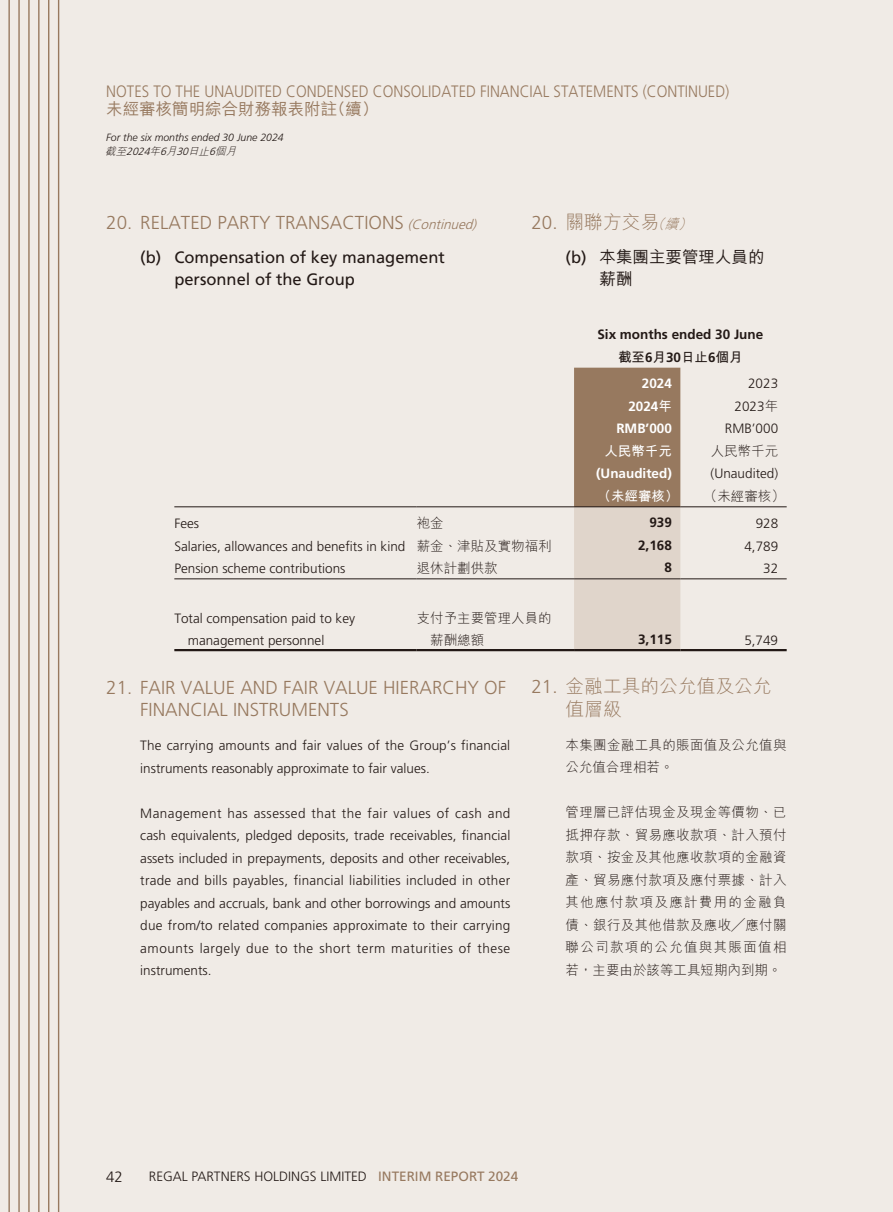
<style>
.page{position:relative;width:893px;height:1212px;background:#f0ebe6}
.page>*{position:absolute;margin:0;border:0;box-sizing:border-box;transform-origin:0 0}
.t1{font:300 18.75px/22.5px "Frutiger LT Std";color:#97795f}
.t2{font:300 18.75px/22.5px "M Hei HK";color:#97795f}
.t3{font:300 16.5px "Frutiger LT Std";color:#97795f;scale:.9 1}
.t4{font:16.5px/22.5px "Frutiger LT Std";color:#231916}
.t5{font:500 16.5px "M Hei HK";color:#97795f}
.t6{font:500 16.5px/22.5px "M Hei HK";color:#231916}
.t7{font:300 15px "Frutiger LT Std";color:#231916}
.t8{font:300 13.5px/22.5px "Frutiger LT Std";color:#231916}
.t9{font:300 13.5px/22.5px "M Hei HK";letter-spacing:.015em;color:#231916}
.t10{font:700 13.5px "Frutiger LT Std";color:#231916}
.t11{font:700 13.5px "Frutiger LT Std";color:#fff}
.t12{font:700 13.5px "M Hei HK";color:#231916}
.t13{font:700 13.5px "M Hei HK";color:#fff}
.t14{font:italic 300 10.5px "Frutiger LT Std";color:#231916}
.t15{font:italic 300 10.5px "M Hei HK";color:#231916}
.s1{font-family:"Frutiger LT Std"}
.s2{font-style:italic;font-size:13.5px}
.s3{font-family:"Frutiger LT Std";font-weight:400}
.s4{font-family:"M Hei HK"}
.s5{font-weight:400;color:#97795f}
</style>
<div class="page">
<hr style="left:8px;top:0;width:2px;height:1212px;background:#97795f">
<hr style="left:18px;top:0;width:2px;height:1212px;background:#97795f">
<hr style="left:28px;top:0;width:2px;height:1212px;background:#97795f">
<hr style="left:38px;top:0;width:2px;height:1212px;background:#97795f">
<hr style="left:48px;top:0;width:1px;height:1212px;background:#97795f">
<hr style="left:58px;top:0;width:1px;height:1212px;background:#97795f">
<svg style="left:574px;top:368px;width:106px;height:281px;background:#bba795"></svg>
<hr style="left:174px;top:506px;width:243px;height:1px;background:#231916">
<hr style="left:417px;top:506px;width:157px;height:1px;background:#231916">
<hr style="left:574px;top:506px;width:106px;height:1px;background:#231916">
<hr style="left:680px;top:506px;width:107px;height:1px;background:#231916">
<hr style="left:174px;top:578px;width:243px;height:1px;background:#231916">
<hr style="left:417px;top:578px;width:157px;height:1px;background:#231916">
<hr style="left:574px;top:578px;width:106px;height:1px;background:#231916">
<hr style="left:680px;top:578px;width:107px;height:1px;background:#231916">
<hr style="left:174px;top:649px;width:243px;height:2px;background:#231916">
<hr style="left:417px;top:649px;width:157px;height:2px;background:#231916">
<hr style="left:574px;top:649px;width:106px;height:2px;background:#231916">
<hr style="left:680px;top:649px;width:107px;height:2px;background:#231916">
<p class="t3" style="left:106px;top:82px;width:694px">NOTES TO THE UNAUDITED CONDENSED CONSOLIDATED FINANCIAL STATEMENTS (CONTINUED)</p>
<p class="t5" style="left:106px;top:97px;width:274px">未經審核簡明綜合財務報表附註（續）</p>
<p class="t14" style="left:106px;top:131px;width:179px">For the six months ended 30 June 2024</p>
<p class="t15" style="left:105px;top:145px;width:135px">截至<span class="s1">2024</span>年<span class="s1">6</span>月<span class="s1">30</span>日止<span class="s1">6</span>個月</p>
<h1 class="t1" style="left:106px;top:212px;width:375px">20. RELATED PARTY TRANSACTIONS <span class="s2">(Continued)</span></h1>
<p class="t4" style="left:174px;top:246px;width:272px;text-indent:-34px">(b) Compensation of key management personnel of the Group</p>
<h1 class="t2" style="left:531px;top:211px;width:165px"><span class="s1">20.</span> 關聯方交易<span class="s2">（續）</span></h1>
<p class="t6" style="left:600px;top:244px;width:166px;text-indent:-34px"><span class="s3">(b)</span> 本集團主要管理人員的薪酬</p>
<p class="t10" style="left:597px;top:326px;width:167px">Six months ended 30 June</p>
<p class="t12" style="left:618px;top:347px;width:126px">截至<span class="s1">6</span>月<span class="s1">30</span>日止<span class="s1">6</span>個月</p>
<p class="t11" style="left:642px;top:375px;width:32px">2024</p>
<p class="t8" style="left:748px;top:373px;width:32px">2023</p>
<p class="t11" style="left:628px;top:398px;width:45px">2024<span class="s4">年</span></p>
<p class="t8" style="left:735px;top:395px;width:45px">2023<span class="s4">年</span></p>
<p class="t11" style="left:616px;top:420px;width:57px">RMB’000</p>
<p class="t8" style="left:725px;top:418px;width:55px">RMB’000</p>
<p class="t13" style="left:604px;top:441px;width:69px">人民幣千元</p>
<p class="t9" style="left:711px;top:440px;width:69px">人民幣千元</p>
<p class="t11" style="left:596px;top:465px;width:77px">(Unaudited)</p>
<p class="t8" style="left:711px;top:463px;width:69px">(Unaudited)</p>
<p class="t13" style="left:598px;top:486px;width:82px">（未經審核）</p>
<p class="t9" style="left:704px;top:485px;width:82px">（未經審核）</p>
<p class="t8" style="left:174px;top:512px;width:26px">Fees</p>
<p class="t9" style="left:417px;top:512px;width:28px">袍金</p>
<p class="t10" style="left:649px;top:515px;width:24px">939</p>
<p class="t8" style="left:756px;top:512px;width:24px">928</p>
<p class="t8" style="left:174px;top:535px;width:379px">Salaries, allowances and benefits in kind <span class="s4">薪金、津貼及實物福利</span></p>
<p class="t10" style="left:638px;top:537px;width:35px">2,168</p>
<p class="t8" style="left:744px;top:535px;width:35px">4,789</p>
<p class="t8" style="left:174px;top:557px;width:173px">Pension scheme contributions</p>
<p class="t9" style="left:417px;top:557px;width:82px">退休計劃供款</p>
<p class="t10" style="left:664px;top:560px;width:9px">8</p>
<p class="t8" style="left:763px;top:557px;width:17px">32</p>
<p class="t8" style="left:188px;top:607px;width:169px;text-indent:-13px">Total compensation paid to key management personnel</p>
<p class="t9" style="left:430px;top:606px;width:123px;text-indent:-13px">支付予主要管理人員的薪酬總額</p>
<p class="t10" style="left:638px;top:632px;width:35px">3,115</p>
<p class="t8" style="left:744px;top:629px;width:35px">5,749</p>
<h1 class="t1" style="left:140px;top:676px;width:367px;text-indent:-34px">21. FAIR VALUE AND FAIR VALUE HIERARCHY OF<br>FINANCIAL INSTRUMENTS</h1>
<p class="t8" style="left:140px;top:734px;width:371px">The carrying amounts and fair values of the Group’s financial instruments reasonably approximate to fair values.</p>
<p class="t8" style="left:140px;top:802px;width:372px;text-align:justify">Management has assessed that the fair values of cash and cash equivalents, pledged deposits, trade receivables, financial assets included in prepayments, deposits and other receivables, trade and bills payables, financial liabilities included in other payables and accruals, bank and other borrowings and amounts due from/to related companies approximate to their carrying amounts largely due to the short term maturities of these instruments.</p>
<h1 class="t2" style="left:566px;top:675px;width:208px;text-indent:-34px"><span class="s1">21.</span> 金融工具的公允值及公允值層級</h1>
<p class="t9" style="left:566px;top:733px;width:223px">本集團金融工具的賬面值及公允值與公允值合理相若。</p>
<p class="t9" style="left:566px;top:801px;width:223px;text-align:justify">管理層已評估現金及現金等價物、已抵押存款、貿易應收款項、計入預付款項、按金及其他應收款項的金融資產、貿易應付款項及應付票據、計入其他應付款項及應計費用的金融負債、銀行及其他借款及應收╱應付關聯公司款項的公允值與其賬面值相若，主要由於該等工具短期內到期。</p>
<p class="t7" style="left:106px;top:1168px;width:18px">42</p>
<p class="t8" style="left:149px;top:1165px;width:371px">REGAL PARTNERS HOLDINGS LIMITED <span class="s5">INTERIM REPORT 2024</span></p>
</div>
